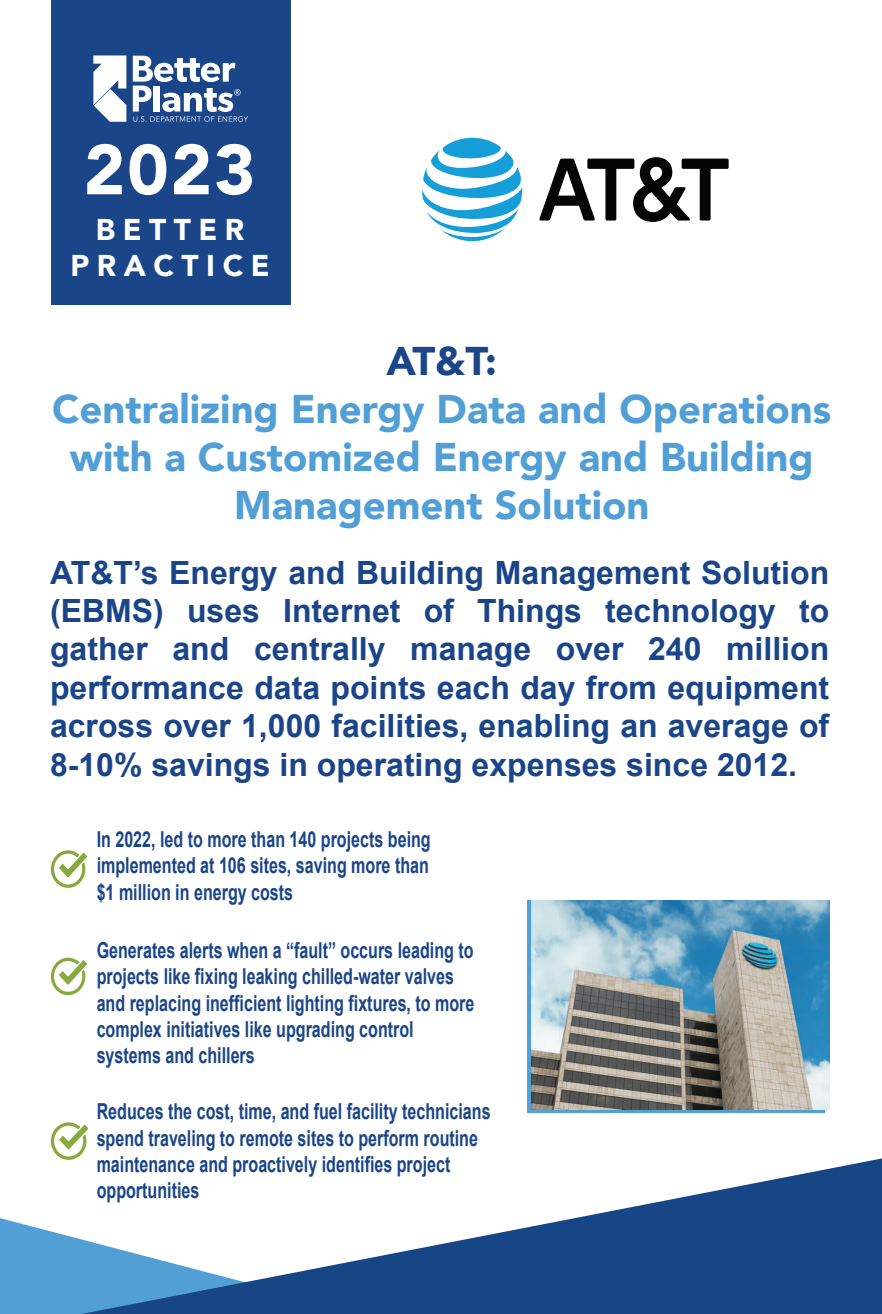
<style>
.page{position:relative;width:882px;height:1314px;background:#fff}
.page>*{position:absolute;margin:0;border:0;box-sizing:border-box;transform-origin:0 0}
.t1{font:900 40px/48px "Avenir";color:#529fd6;text-align:center}
.t2{font:900 40px "Avenir";color:#1a4589}
.t3{font:700 32px/38.4px "Arial";color:#1a4589;text-align:justify}
.t4{font:900 30px/36px "Avenir";letter-spacing:.25em;color:#fff;text-align:center}
.t5{font:700 22px/26.4px "Arial";color:#1a4589;scale:.73 1}
</style>
<div class="page">
<svg style="left:0;top:1218px;width:82px;height:96px;background:#65a9da"></svg>
<svg style="left:82px;top:1158px;width:800px;height:156px"></svg>
<svg style="left:51px;top:850px;width:36px;height:38px"></svg>
<svg style="left:51px;top:958px;width:36px;height:37px"></svg>
<svg style="left:51px;top:1122px;width:37px;height:38px"></svg>
<svg style="left:539px;top:157px;width:190px;height:65px"></svg>
<svg style="left:422px;top:138px;width:100px;height:103px"></svg>
<div style="left:527px;top:900px;width:298px;height:212px;background:linear-gradient(to right,#529fd6,#529fd6)"></div>
<img style="left:531px;top:900px;width:298px;height:209px">
<div style="left:51px;top:0;width:239px;height:305px;background:#1a4589"></div>
<svg style="left:87px;top:144px;width:35px;height:50px"></svg>
<svg style="left:130px;top:144px;width:36px;height:51px"></svg>
<svg style="left:174px;top:144px;width:35px;height:50px"></svg>
<svg style="left:216px;top:144px;width:36px;height:51px"></svg>
<svg style="left:93px;top:55px;width:33px;height:67px;background:#d5dde9"></svg>
<svg style="left:133px;top:56px;width:115px;height:66px"></svg>
<h3 class="t4" style="left:70px;top:213px;width:201px">BETTER<br>PRACTICE</h3>
<h1 class="t2" style="left:386px;top:335px;width:112px">AT&amp;T:</h1>
<h1 class="t1" style="left:52px;top:386px;width:781px">Centralizing Energy Data and Operations with a Customized Energy and Building<br>Management Solution</h1>
<p class="t3" style="left:50px;top:553px;width:781px">AT&amp;T’s Energy and Building Management Solution (EBMS) uses Internet of Things technology to gather and centrally manage over 240 million performance data points each day from equipment across over 1,000 facilities, enabling an average of 8-10% savings in operating expenses since 2012.</p>
<p class="t5" style="left:97px;top:826px;width:459px;text-align:justify">In 2022, led to more than 140 projects being implemented at 106 sites, saving more than $1 million in energy costs</p>
<p class="t5" style="left:97px;top:937px;width:519px">Generates alerts when a “fault” occurs leading to projects like fixing leaking chilled-water valves and replacing inefficient lighting fixtures, to more complex initiatives like upgrading control systems and chillers</p>
<p class="t5" style="left:97px;top:1098px;width:541px">Reduces the cost, time, and fuel facility technicians spend traveling to remote sites to perform routine maintenance and proactively identifies project opportunities</p>
</div>
